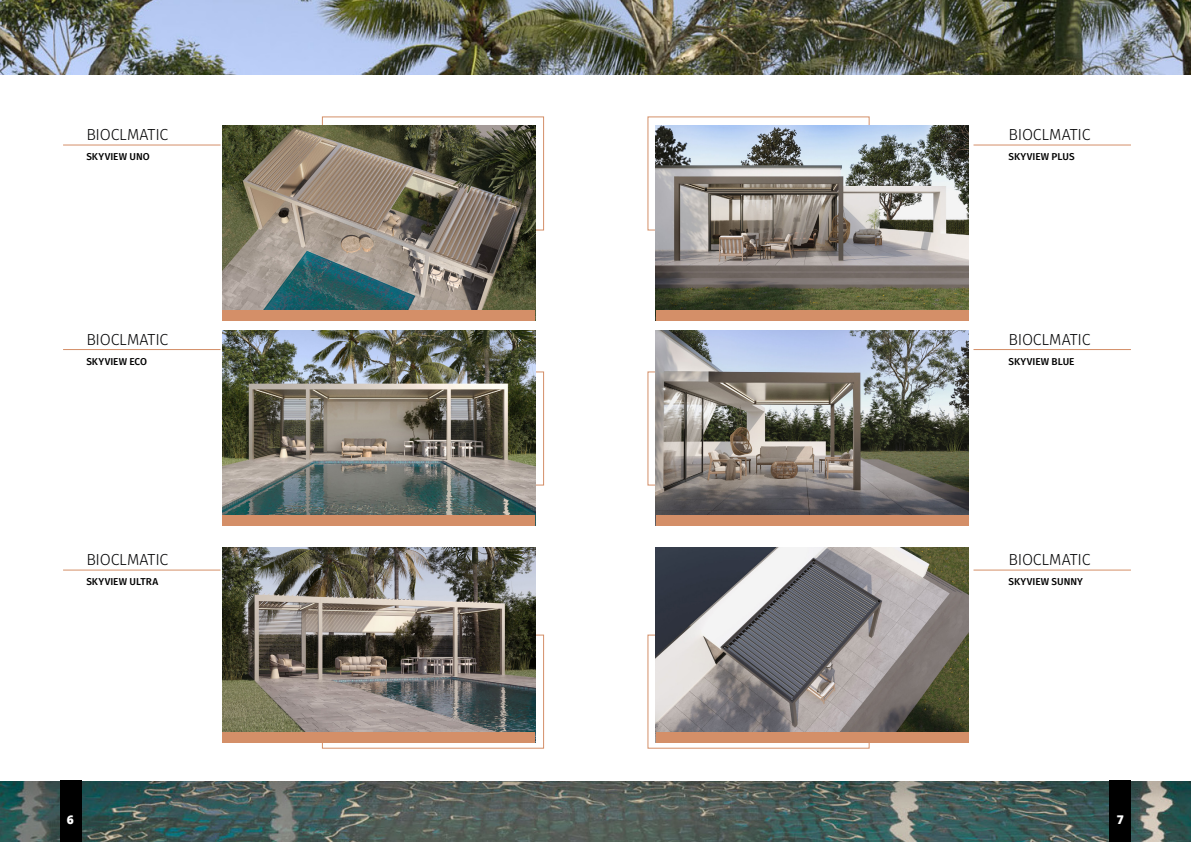
<style>
.page{position:relative;width:1191px;height:842px;background:#fff}
.page>*{position:absolute;margin:0;border:0;box-sizing:border-box;transform-origin:0 0}
.t1{font:300 16px "Fira Sans";letter-spacing:-.015em;color:#020203}
.t2{font:800 12px "Open Sans";color:#fff}
.t3{font:500 10px "Fira Sans";color:#000}
</style>
<div class="page">
<img style="left:0;top:0;width:1191px;height:842px">
<div style="left:0;top:73px;width:1191px;height:737px;background:#000;opacity:.15"></div>
<div style="left:0;top:75px;width:1191px;height:705px;background:#fff"></div>
<svg style="left:647px;top:116px;width:223px;height:115px"></svg>
<svg style="left:647px;top:371px;width:8px;height:115px"></svg>
<svg style="left:321px;top:116px;width:223px;height:115px"></svg>
<svg style="left:535px;top:371px;width:9px;height:115px"></svg>
<hr style="left:973px;top:145px;width:158px;height:1px;background:#d48f68">
<hr style="left:63px;top:145px;width:157px;height:1px;background:#d48f68">
<hr style="left:973px;top:349px;width:158px;height:1px;background:#d48f68">
<hr style="left:63px;top:349px;width:157px;height:1px;background:#d48f68">
<hr style="left:973px;top:570px;width:158px;height:1px;background:#d48f68">
<hr style="left:63px;top:570px;width:157px;height:1px;background:#d48f68">
<img style="left:222px;top:125px;width:313px;height:185px">
<img style="left:222px;top:330px;width:313px;height:185px">
<img style="left:222px;top:548px;width:313px;height:86px">
<svg style="left:222px;top:634px;width:322px;height:115px;background:#7f756a"></svg>
<div style="left:222px;top:515px;width:313px;height:10px;background:#d48f68"></div>
<img style="left:655px;top:125px;width:313px;height:185px">
<img style="left:655px;top:330px;width:313px;height:185px">
<img style="left:655px;top:548px;width:313px;height:86px">
<div style="left:222px;top:310px;width:313px;height:10px;background:#d48f68"></div>
<svg style="left:647px;top:634px;width:321px;height:115px;background:#988d87"></svg>
<div style="left:655px;top:515px;width:313px;height:10px;background:#d48f68"></div>
<div style="left:655px;top:310px;width:313px;height:10px;background:#d48f68"></div>
<div style="left:60px;top:780px;width:21px;height:62px;background:#000"></div>
<div style="left:1109px;top:780px;width:22px;height:62px;background:#000"></div>
<h1 class="t1" style="left:86px;top:123px;width:84px">BIOCLMATIC</h1>
<h1 class="t1" style="left:1008px;top:123px;width:84px">BIOCLMATIC</h1>
<p class="t3" style="left:86px;top:149px;width:65px">SKYVIEW UNO</p>
<p class="t3" style="left:1008px;top:149px;width:68px">SKYVIEW PLUS</p>
<h1 class="t1" style="left:86px;top:328px;width:84px">BIOCLMATIC</h1>
<h1 class="t1" style="left:1008px;top:328px;width:84px">BIOCLMATIC</h1>
<p class="t3" style="left:86px;top:354px;width:62px">SKYVIEW ECO</p>
<p class="t3" style="left:1008px;top:354px;width:68px">SKYVIEW BLUE</p>
<h1 class="t1" style="left:86px;top:548px;width:84px">BIOCLMATIC</h1>
<h1 class="t1" style="left:1008px;top:548px;width:84px">BIOCLMATIC</h1>
<p class="t3" style="left:86px;top:574px;width:73px">SKYVIEW ULTRA</p>
<p class="t3" style="left:1008px;top:574px;width:76px">SKYVIEW SUNNY</p>
<p class="t2" style="left:67px;top:811px;width:9px">6</p>
<p class="t2" style="left:1116px;top:811px;width:9px">7</p>
</div>
